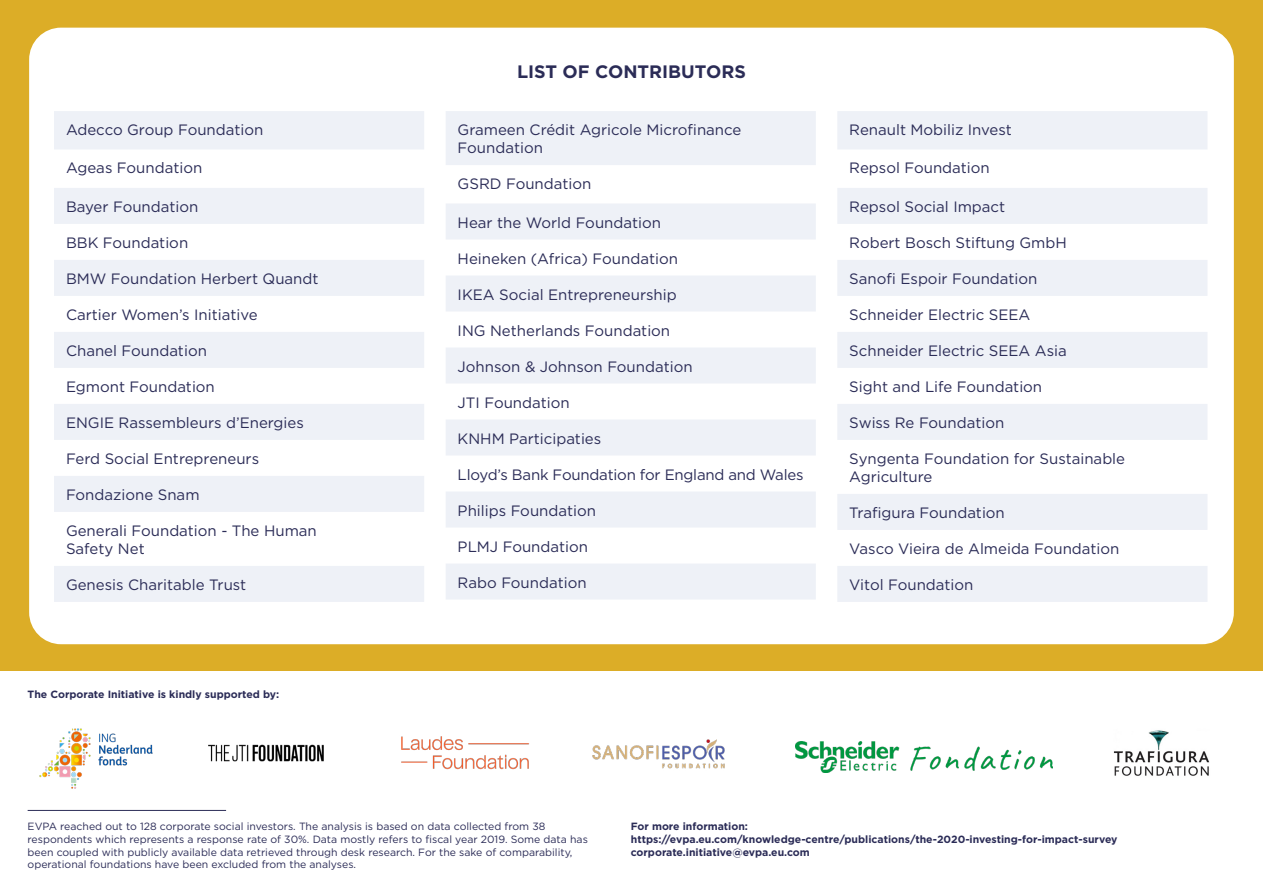
<style>
.page{position:relative;width:1263px;height:893px;background:#dcad27}
.page>*{position:absolute;margin:0;border:0;box-sizing:border-box;transform-origin:0 0}
.t1{font:700 18px "Gotham";color:#2b2c57}
.t2{font:15px/18px "Gotham";color:#2b2c57}
.t3{font:10.5px/12.8px "Gotham";color:#2b2c57}
.t4{font:700 10.5px/12.8px "Gotham";color:#2b2c57}
</style>
<div class="page">
<div style="left:29px;top:28px;width:1205px;height:616px;background:#fff;border-radius:32px"></div>
<div style="left:0;top:671px;width:1263px;height:222px;background:#fff"></div>
<svg style="left:54px;top:111px;width:370px;height:491px;fill:#eef1f7"></svg>
<svg style="left:446px;top:111px;width:370px;height:488px;fill:#eef1f7"></svg>
<svg style="left:837px;top:111px;width:370px;height:491px;fill:#eff2f7"></svg>
<img style="left:39px;top:728px;width:114px;height:61px">
<img style="left:208px;top:744px;width:116px;height:18px">
<img style="left:401px;top:736px;width:128px;height:34px">
<img style="left:592px;top:739px;width:133px;height:30px">
<img style="left:795px;top:741px;width:258px;height:31px">
<img style="left:1113px;top:730px;width:96px;height:46px">
<hr style="left:28px;top:810px;width:198px;height:1px;background:#2b2c57">
<p class="t2" style="left:66px;top:120px;width:199px">Adecco Group Foundation</p>
<p class="t2" style="left:66px;top:159px;width:138px">Ageas Foundation</p>
<p class="t2" style="left:66px;top:197px;width:134px">Bayer Foundation</p>
<p class="t2" style="left:66px;top:233px;width:124px">BBK Foundation</p>
<p class="t2" style="left:66px;top:269px;width:254px">BMW Foundation Herbert Quandt</p>
<p class="t2" style="left:66px;top:305px;width:193px">Cartier Women’s Initiative</p>
<p class="t2" style="left:66px;top:341px;width:142px">Chanel Foundation</p>
<p class="t2" style="left:66px;top:377px;width:150px">Egmont Foundation</p>
<p class="t2" style="left:66px;top:413px;width:239px">ENGIE Rassembleurs d’Energies</p>
<p class="t2" style="left:66px;top:449px;width:195px">Ferd Social Entrepreneurs</p>
<p class="t2" style="left:66px;top:485px;width:135px">Fondazione Snam</p>
<p class="t2" style="left:66px;top:521px;width:252px">Generali Foundation - The Human<br>Safety Net</p>
<p class="t2" style="left:66px;top:575px;width:182px">Genesis Charitable Trust</p>
<p class="t4" style="left:28px;top:688px;width:253px">The Corporate Initiative is kindly supported by:</p>
<p class="t1" style="left:517px;top:60px;width:230px">LIST OF CONTRIBUTORS</p>
<p class="t2" style="left:458px;top:120px;width:285px">Grameen Crédit Agricole Microfinance<br>Foundation</p>
<p class="t2" style="left:458px;top:174px;width:135px">GSRD Foundation</p>
<p class="t2" style="left:458px;top:213px;width:205px">Hear the World Foundation</p>
<p class="t2" style="left:458px;top:249px;width:222px">Heineken (Africa) Foundation</p>
<p class="t2" style="left:458px;top:285px;width:221px">IKEA Social Entrepreneurship</p>
<p class="t2" style="left:458px;top:321px;width:214px">ING Netherlands Foundation</p>
<p class="t2" style="left:458px;top:357px;width:236px">Johnson &amp; Johnson Foundation</p>
<p class="t2" style="left:458px;top:393px;width:114px">JTI Foundation</p>
<p class="t2" style="left:458px;top:429px;width:145px">KNHM Participaties</p>
<p class="t2" style="left:458px;top:465px;width:347px">Lloyd’s Bank Foundation for England and Wales</p>
<p class="t2" style="left:458px;top:501px;width:140px">Philips Foundation</p>
<p class="t2" style="left:458px;top:537px;width:132px">PLMJ Foundation</p>
<p class="t2" style="left:458px;top:573px;width:130px">Rabo Foundation</p>
<p class="t2" style="left:849px;top:120px;width:164px">Renault Mobiliz Invest</p>
<p class="t2" style="left:849px;top:159px;width:142px">Repsol Foundation</p>
<p class="t2" style="left:849px;top:197px;width:157px">Repsol Social Impact</p>
<p class="t2" style="left:849px;top:233px;width:219px">Robert Bosch Stiftung GmbH</p>
<p class="t2" style="left:849px;top:269px;width:190px">Sanofi Espoir Foundation</p>
<p class="t2" style="left:849px;top:305px;width:183px">Schneider Electric SEEA</p>
<p class="t2" style="left:849px;top:341px;width:219px">Schneider Electric SEEA Asia</p>
<p class="t2" style="left:849px;top:377px;width:194px">Sight and Life Foundation</p>
<p class="t2" style="left:849px;top:413px;width:156px">Swiss Re Foundation</p>
<p class="t2" style="left:849px;top:449px;width:277px">Syngenta Foundation for Sustainable<br>Agriculture</p>
<p class="t2" style="left:849px;top:503px;width:157px">Trafigura Foundation</p>
<p class="t2" style="left:849px;top:539px;width:272px">Vasco Vieira de Almeida Foundation</p>
<p class="t2" style="left:849px;top:575px;width:126px">Vitol Foundation</p>
<p class="t3" style="left:28px;top:820px;width:562px">EVPA reached out to 128 corporate social investors. The analysis is based on data collected from 38 respondents which represents a response rate of 30%. Data mostly refers to fiscal year 2019. Some data has been coupled with publicly available data retrieved through desk research. For the sake of comparability, operational foundations have been excluded from the analyses.</p>
<p class="t4" style="left:631px;top:820px;width:488px">For more information: https://evpa.eu.com/knowledge-centre/publications/the-2020-investing-for-impact-survey corporate.initiative@evpa.eu.com</p>
</div>
